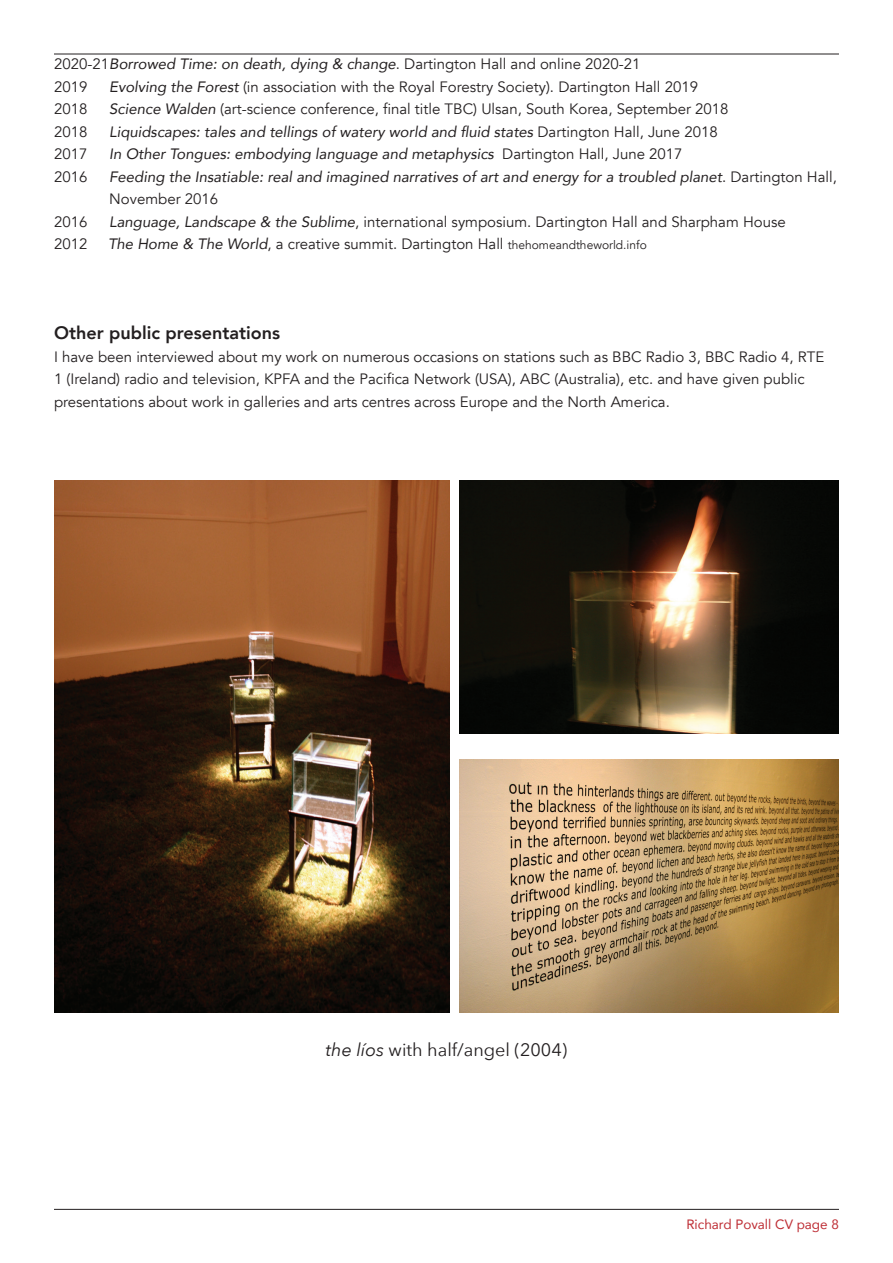
<style>
.page{position:relative;width:893px;height:1263px;background:#fff}
.page>*{position:absolute;margin:0;border:0;box-sizing:border-box;transform-origin:0 0}
.t1{font:18px "Avenir Next";color:#231f20}
.Sub-head{font:800 18px "Avenir";color:#231f20}
.main_text{font:15px/22.5px "Avenir";color:#231f20}
.date_bullet{font:15px "Avenir";color:#231f20}
.date_bullet-2{font:italic 15px/22.5px "Avenir";color:#231f20}
.t2{font:13.5px "Avenir";color:#be2e35}
.s1{font-style:italic}
.s2{font-style:normal}
.s3{font-size:12px}
</style>
<div class="page">
<hr style="left:54px;top:54px;width:785px;height:1px;background:#231f20">
<hr style="left:54px;top:1209px;width:785px;height:1px;background:#231f20">
<img style="left:54px;top:480px;width:395px;height:532px">
<img style="left:459px;top:480px;width:380px;height:254px">
<img style="left:459px;top:759px;width:380px;height:253px">
<p class="date_bullet" style="left:54px;top:55px;width:588px">2020-21<span class="s1">Borrowed Time: on death, dying &amp; change</span>. Dartington Hall and online 2020-21</p>
<p class="date_bullet" style="left:54px;top:77px;width:35px">2019</p>
<p class="date_bullet" style="left:109px;top:77px;width:590px"><span class="s1">Evolving the Forest</span> (in association with the Royal Forestry Society). Dartington Hall 2019</p>
<p class="date_bullet" style="left:54px;top:100px;width:35px">2018</p>
<p class="date_bullet" style="left:109px;top:100px;width:621px"><span class="s1">Science Walden</span> (art-science conference, final title TBC) Ulsan, South Korea, September 2018</p>
<p class="date_bullet" style="left:54px;top:122px;width:35px">2018</p>
<p class="date_bullet-2" style="left:109px;top:120px;width:610px">Liquidscapes: tales and tellings of watery world and fluid states <span class="s2">Dartington Hall, June 2018</span></p>
<p class="date_bullet" style="left:54px;top:145px;width:35px">2017</p>
<p class="date_bullet-2" style="left:109px;top:142px;width:575px">In Other Tongues: embodying language and metaphysics <span class="s2">Dartington Hall, June 2017</span></p>
<p class="date_bullet" style="left:54px;top:167px;width:35px">2016</p>
<p class="date_bullet-2" style="left:109px;top:165px;width:729px">Feeding the Insatiable: real and imagined narratives of art and energy for a troubled planet<span class="s2">. Dartington Hall,<br>November 2016</span></p>
<p class="date_bullet" style="left:54px;top:212px;width:35px">2016</p>
<p class="date_bullet" style="left:109px;top:212px;width:678px"><span class="s1">Language, Landscape &amp; the Sublime</span>, international symposium. Dartington Hall and Sharpham House</p>
<p class="main_text" style="left:54px;top:233px;width:35px">2012</p>
<p class="main_text" style="left:108px;top:233px;width:540px"><span class="s1">The Home &amp; The World</span>, a creative summit. Dartington Hall <span class="s3">thehomeandtheworld.info</span></p>
<p class="Sub-head" style="left:54px;top:319px;width:228px">Other public presentations</p>
<p class="main_text" style="left:54px;top:345px;width:772px">I have been interviewed about my work on numerous occasions on stations such as BBC Radio 3, BBC Radio 4, RTE<br>1 (Ireland) radio and television, KPFA and the Pacifica Network (USA), ABC (Australia), etc. and have given public presentations about work in galleries and arts centres across Europe and the North America.</p>
<p class="t1" style="left:326px;top:1034px;width:243px"><span class="s1">the líos</span> with half/angel (2004)</p>
<p class="t2" style="left:686px;top:1214px;width:154px">Richard Povall CV page 8</p>
</div>
